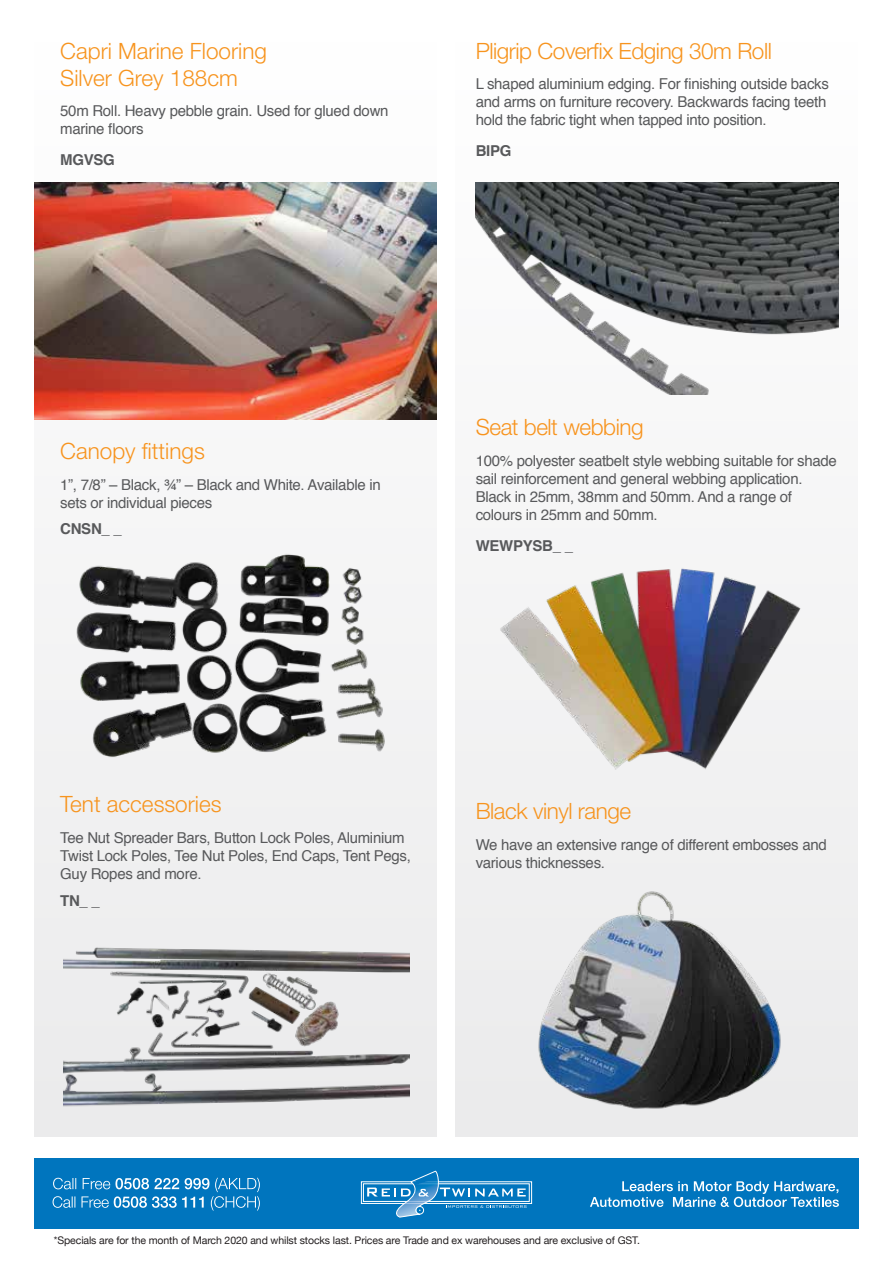
<style>
.page{position:relative;width:893px;height:1263px;background:#fff}
.page>*{position:absolute;margin:0;border:0;box-sizing:border-box;transform-origin:0 0}
.t1{font:300 22.5px/27px "Helvetica Neue LT Std";color:#f7941e}
.t2{font:300 22.5px "Helvetica Neue LT Std";letter-spacing:-.02em;color:#f7941e}
.t3{font:15px/18px "Helvetica";letter-spacing:-.02em;color:#58595b}
.t4{font:700 15px "Helvetica";letter-spacing:-.02em;color:#58595b}
.t5{font:10.5px "Helvetica Neue";letter-spacing:-.01em;color:#231f20}
</style>
<div class="page">
<div style="left:34px;top:1158px;width:825px;height:71px;background:#0075be"></div>
<svg style="left:361px;top:1182px;width:171px;height:21px"></svg>
<div style="left:363px;top:1183px;width:167px;height:19px;background:#0075be;border:1px solid #fff"></div>
<svg style="left:367px;top:1171px;width:159px;height:46px"></svg>
<svg style="left:53px;top:1178px;width:207px;height:32px"></svg>
<svg style="left:590px;top:1181px;width:249px;height:26px"></svg>
<div style="left:455px;top:43px;width:403px;height:1094px;background:#f6f6f6"></div>
<div style="left:34px;top:43px;width:403px;height:1094px;background:#f5f5f6"></div>
<img style="left:34px;top:182px;width:403px;height:237px">
<img style="left:76px;top:554px;width:309px;height:204px">
<img style="left:63px;top:947px;width:346px;height:182px">
<img style="left:476px;top:182px;width:363px;height:213px">
<img style="left:493px;top:891px;width:333px;height:235px">
<img style="left:500px;top:568px;width:301px;height:202px">
<h1 class="t1" style="left:60px;top:37px;width:208px">Capri Marine Flooring<br>Silver Grey 188cm</h1>
<p class="t3" style="left:60px;top:103px;width:330px">50m Roll. Heavy pebble grain. Used for glued down marine floors</p>
<p class="t4" style="left:60px;top:148px;width:56px">MGVSG</p>
<h1 class="t2" style="left:476px;top:37px;width:298px">Pligrip Coverfix Edging 30m Roll</h1>
<p class="t3" style="left:476px;top:76px;width:355px">L shaped aluminium edging. For finishing outside backs and arms on furniture recovery. Backwards facing teeth hold the fabric tight when tapped into position.</p>
<p class="t4" style="left:476px;top:139px;width:37px">BIPG</p>
<h1 class="t1" style="left:60px;top:437px;width:146px">Canopy fittings</h1>
<p class="t3" style="left:60px;top:476px;width:322px">1”, 7/8” – Black, ¾” – Black and White. Available in sets or individual pieces</p>
<p class="t4" style="left:60px;top:517px;width:63px">CNSN_ _</p>
<h1 class="t2" style="left:476px;top:414px;width:169px">Seat belt webbing</h1>
<p class="t3" style="left:476px;top:452px;width:363px">100% polyester seatbelt style webbing suitable for shade sail reinforcement and general webbing application.<br>Black in 25mm, 38mm and 50mm. And a range of colours in 25mm and 50mm.</p>
<p class="t4" style="left:476px;top:534px;width:99px">WEWPYSB_ _</p>
<h1 class="t1" style="left:60px;top:790px;width:163px">Tent accessories</h1>
<p class="t3" style="left:60px;top:829px;width:352px">Tee Nut Spreader Bars, Button Lock Poles, Aluminium<br>Twist Lock Poles, Tee Nut Poles, End Caps, Tent Pegs,<br>Guy Ropes and more.</p>
<p class="t4" style="left:60px;top:888px;width:41px">TN_ _</p>
<h1 class="t2" style="left:476px;top:797px;width:157px">Black vinyl range</h1>
<p class="t3" style="left:476px;top:836px;width:353px">We have an extensive range of different embosses and various thicknesses.</p>
<p class="t5" style="left:54px;top:1233px;width:588px">*Specials are for the month of March 2020 and whilst stocks last. Prices are Trade and ex warehouses and are exclusive of GST.</p>
</div>
